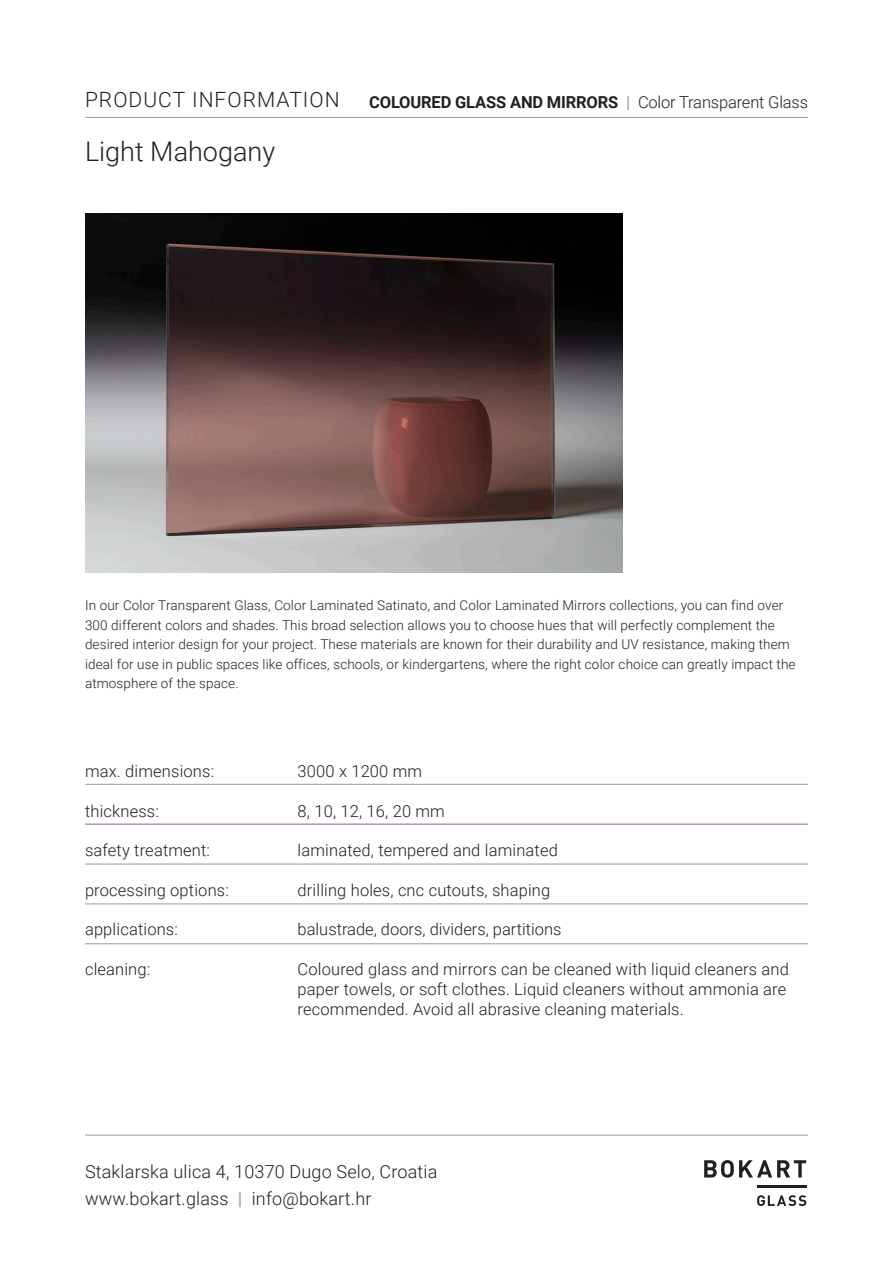
<style>
.page{position:relative;width:893px;height:1263px;background:#fff}
.page>*{position:absolute;margin:0;border:0;box-sizing:border-box;transform-origin:0 0}
.t1{font:300 27px "Roboto";color:#231f20}
.t2{font:300 21px "Roboto";letter-spacing:.05em;color:#231f20}
.t3{font:300 18px/27px "Roboto";letter-spacing:.01em;color:#231f20}
.t4{font:300 16.5px/19.8px "Roboto";letter-spacing:.01em;color:#231f20}
.t5{font:700 16.5px "Roboto";letter-spacing:-.01em;color:#231f20}
.t6{font:300 13.5px/19.5px "Roboto";letter-spacing:.01em;color:#231f20}
.s1{color:#b69aa5}
.s2{font-weight:300}
.s3{font-weight:700;color:#b69aa5}
</style>
<div class="page">
<img style="left:85px;top:213px;width:538px;height:359px">
<svg style="left:704px;top:1160px;width:102px;height:46px"></svg>
<hr style="left:757px;top:1185px;width:49px;height:2px;background:#231f20">
<hr style="left:85px;top:117px;width:723px;height:1px;background:#b69aa5">
<hr style="left:85px;top:784px;width:723px;height:1px;background:#b69aa5">
<hr style="left:85px;top:823px;width:723px;height:2px;background:#b69aa5">
<hr style="left:85px;top:863px;width:723px;height:2px;background:#b69aa5">
<hr style="left:85px;top:903px;width:723px;height:1px;background:#b69aa5">
<hr style="left:85px;top:943px;width:723px;height:1px;background:#b69aa5">
<hr style="left:85px;top:1134px;width:723px;height:2px;background:#b69aa5">
<h2 class="t2" style="left:85px;top:85px;width:256px">PRODUCT INFORMATION</h2>
<p class="t5" style="left:369px;top:90px;width:440px">COLOURED GLASS AND MIRRORS <span class="s1">|</span> <span class="s2">Color Transparent Glass</span></p>
<h1 class="t1" style="left:85px;top:133px;width:192px">Light Mahogany</h1>
<p class="t6" style="left:85px;top:595px;width:712px">In our Color Transparent Glass, Color Laminated Satinato, and Color Laminated Mirrors collections, you can find over 300 different colors and shades. This broad selection allows you to choose hues that will perfectly complement the desired interior design for your project. These materials are known for their durability and UV resistance, making them ideal for use in public spaces like offices, schools, or kindergartens, where the right color choice can greatly impact the atmosphere of the space.</p>
<p class="t4" style="left:85px;top:760px;width:131px">max. dimensions:</p>
<p class="t4" style="left:298px;top:760px;width:126px">3000 x 1200 mm</p>
<p class="t4" style="left:85px;top:800px;width:75px">thickness:</p>
<p class="t4" style="left:298px;top:800px;width:149px">8, 10, 12, 16, 20 mm</p>
<p class="t4" style="left:85px;top:840px;width:127px">safety treatment:</p>
<p class="t4" style="left:298px;top:840px;width:262px">laminated, tempered and laminated</p>
<p class="t4" style="left:85px;top:879px;width:145px">processing options:</p>
<p class="t4" style="left:298px;top:879px;width:254px">drilling holes, cnc cutouts, shaping</p>
<p class="t4" style="left:85px;top:919px;width:94px">applications:</p>
<p class="t4" style="left:298px;top:919px;width:265px">balustrade, doors, dividers, partitions</p>
<p class="t4" style="left:85px;top:958px;width:67px">cleaning:</p>
<p class="t4" style="left:298px;top:958px;width:493px">Coloured glass and mirrors can be cleaned with liquid cleaners and paper towels, or soft clothes. Liquid cleaners without ammonia are recommended. Avoid all abrasive cleaning materials.</p>
<h3 class="t3" style="left:85px;top:1158px;width:354px">Staklarska ulica 4, 10370 Dugo Selo, Croatia www.bokart.glass <span class="s3">|</span> info@bokart.hr</h3>
</div>
